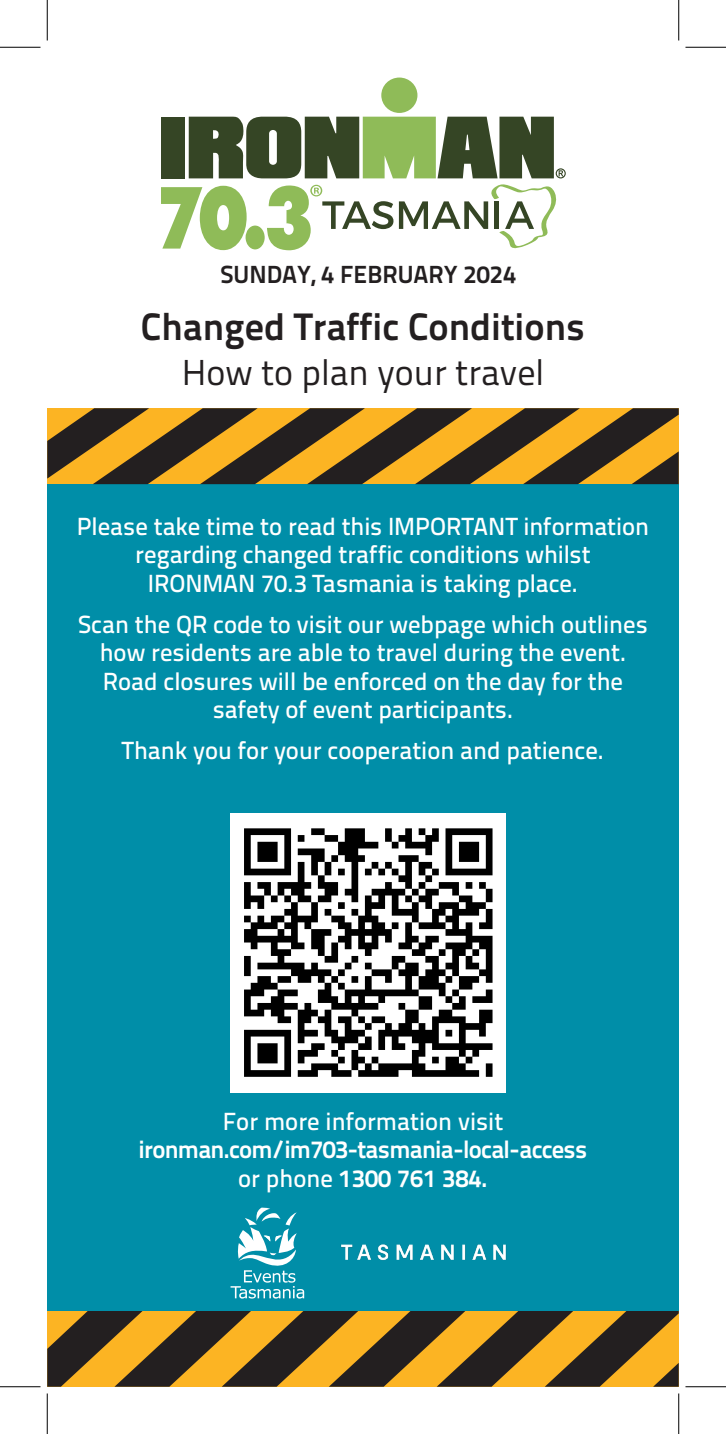
<style>
.page{position:relative;width:726px;height:1434px;background:#fff}
.page>*{position:absolute;margin:0;border:0;box-sizing:border-box;transform-origin:0 0}
.t1{font:700 38.25px "Titillium Text 22 L";color:#231f20}
.t2{font:36px "Titillium Text 22 L";color:#231f20}
.t3{font:500 24.75px/28.3px "Titillium Text 22 L";color:#fff;text-align:center}
.t4{font:700 24.75px/28.3px "Titillium Text 22 L";letter-spacing:-.03em;color:#fff;text-align:center}
.t5{font:700 24.75px "Titillium Text 22 L";color:#231f20}
.s1{font-weight:500}
</style>
<div class="page">
<svg style="left:47px;top:1310px;width:632px;height:77px;background:#8b6823"></svg>
<div style="left:47px;top:484px;width:632px;height:826px;background:#008ea8"></div>
<svg style="left:47px;top:408px;width:632px;height:76px;background:#8d6821"></svg>
<div style="left:381px;top:78px;width:36px;height:35px;background:#8fbb58;border-radius:50%"></div>
<svg style="left:161px;top:116px;width:405px;height:135px"></svg>
<div style="left:231px;top:813px;width:275px;height:279px;background:#fff"></div>
<svg style="left:244px;top:828px;width:248px;height:249px"></svg>
<img style="left:304px;top:1244px;width:202px;height:55px">
<svg style="left:231px;top:1208px;width:73px;height:90px"></svg>
<hr style="left:0;top:47px;width:40px;height:1px;background:#000">
<hr style="left:685px;top:47px;width:41px;height:1px;background:#000">
<hr style="left:0;top:1386px;width:40px;height:1px;background:#000">
<hr style="left:685px;top:1386px;width:41px;height:1px;background:#000">
<hr style="left:47px;top:0;width:1px;height:41px;background:#000">
<hr style="left:47px;top:1393px;width:1px;height:41px;background:#000">
<hr style="left:678px;top:0;width:1px;height:41px;background:#000">
<hr style="left:678px;top:1393px;width:1px;height:41px;background:#000">
<p class="t5" style="left:220px;top:255px;width:297px">SUNDAY, 4 FEBRUARY 2024</p>
<p class="t1" style="left:141px;top:297px;width:446px">Changed Traffic Conditions</p>
<p class="t2" style="left:182px;top:346px;width:364px">How to plan your travel</p>
<p class="t3" style="left:77px;top:510px;width:574px">Please take time to read this IMPORTANT information regarding changed traffic conditions whilst<br>IRONMAN 70.3 Tasmania is taking place.</p>
<p class="t3" style="left:78px;top:608px;width:571px">Scan the QR code to visit our webpage which outlines how residents are able to travel during the event.<br>Road closures will be enforced on the day for the safety of event participants.</p>
<p class="t3" style="left:122px;top:735px;width:484px">Thank you for your cooperation and patience.</p>
<p class="t4" style="left:139px;top:1105px;width:450px"><span class="s1">For more information visit </span>ironman.com/im703-tasmania-local-access <span class="s1">or phone</span> 1300 761 384.</p>
</div>
